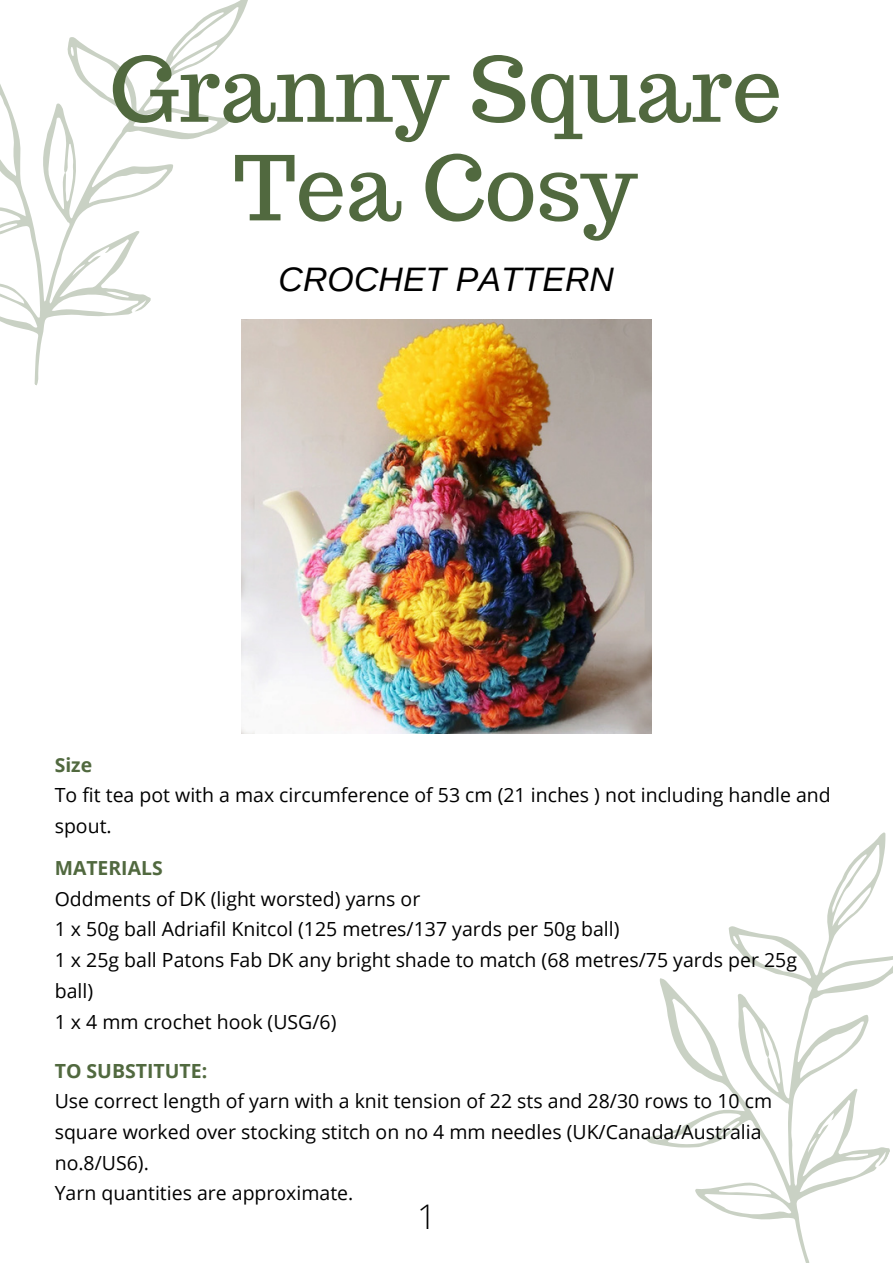
<style>
.page{position:relative;width:893px;height:1264px;background:#fff}
.page>*{position:absolute;margin:0;border:0;box-sizing:border-box;transform-origin:0 0}
.t1{font:89.1px "Trocchi";color:#51693f}
.t2{font:italic 33.9px "Arimo";color:#000}
.t3{font:300 33.9px "Open Sans";color:#000}
.t4{font:19.5px/30.8px "Open Sans";color:#000}
.t5{font:700 19.5px "Open Sans";color:#51693f}
.t6{font:700 19.35px "Open Sans";color:#51693f}
</style>
<div class="page">
<svg style="left:0;top:0;width:248px;height:386px"></svg>
<svg style="left:645px;top:832px;width:247px;height:430px"></svg>
<svg style="left:664px;top:1123px;width:17px;height:17px"></svg>
<img style="left:241px;top:319px;width:410px;height:414px">
<p class="t1" style="left:109px;top:31px;width:674px">Granny Square</p>
<p class="t1" style="left:233px;top:130px;width:405px">Tea Cosy</p>
<p class="t2" style="left:278px;top:260px;width:337px">CROCHET PATTERN</p>
<p class="t6" style="left:55px;top:751px;width:39px">Size</p>
<p class="t4" style="left:55px;top:779px;width:777px">To fit tea pot with a max circumference of 53 cm (21 inches ) not including handle and spout.</p>
<p class="t6" style="left:55px;top:854px;width:109px">MATERIALS</p>
<p class="t4" style="left:55px;top:882px;width:367px">Oddments of DK (light worsted) yarns or</p>
<p class="t4" style="left:55px;top:913px;width:566px">1 x 50g ball Adriafil Knitcol (125 metres/137 yards per 50g ball)</p>
<p class="t4" style="left:55px;top:944px;width:743px">1 x 25g ball Patons Fab DK any bright shade to match (68 metres/75 yards per 25g ball)</p>
<p class="t4" style="left:55px;top:1005px;width:283px">1 x 4 mm crochet hook (USG/6)</p>
<p class="t5" style="left:55px;top:1056px;width:154px">TO SUBSTITUTE:</p>
<p class="t4" style="left:55px;top:1085px;width:718px">Use correct length of yarn with a knit tension of 22 sts and 28/30 rows to 10 cm</p>
<p class="t4" style="left:55px;top:1116px;width:708px">square worked over stocking stitch on no 4 mm needles (UK/Canada/Australia no.8/US6).</p>
<p class="t4" style="left:55px;top:1177px;width:300px">Yarn quantities are approximate.</p>
<p class="t3" style="left:417px;top:1192px;width:21px">1</p>
</div>
